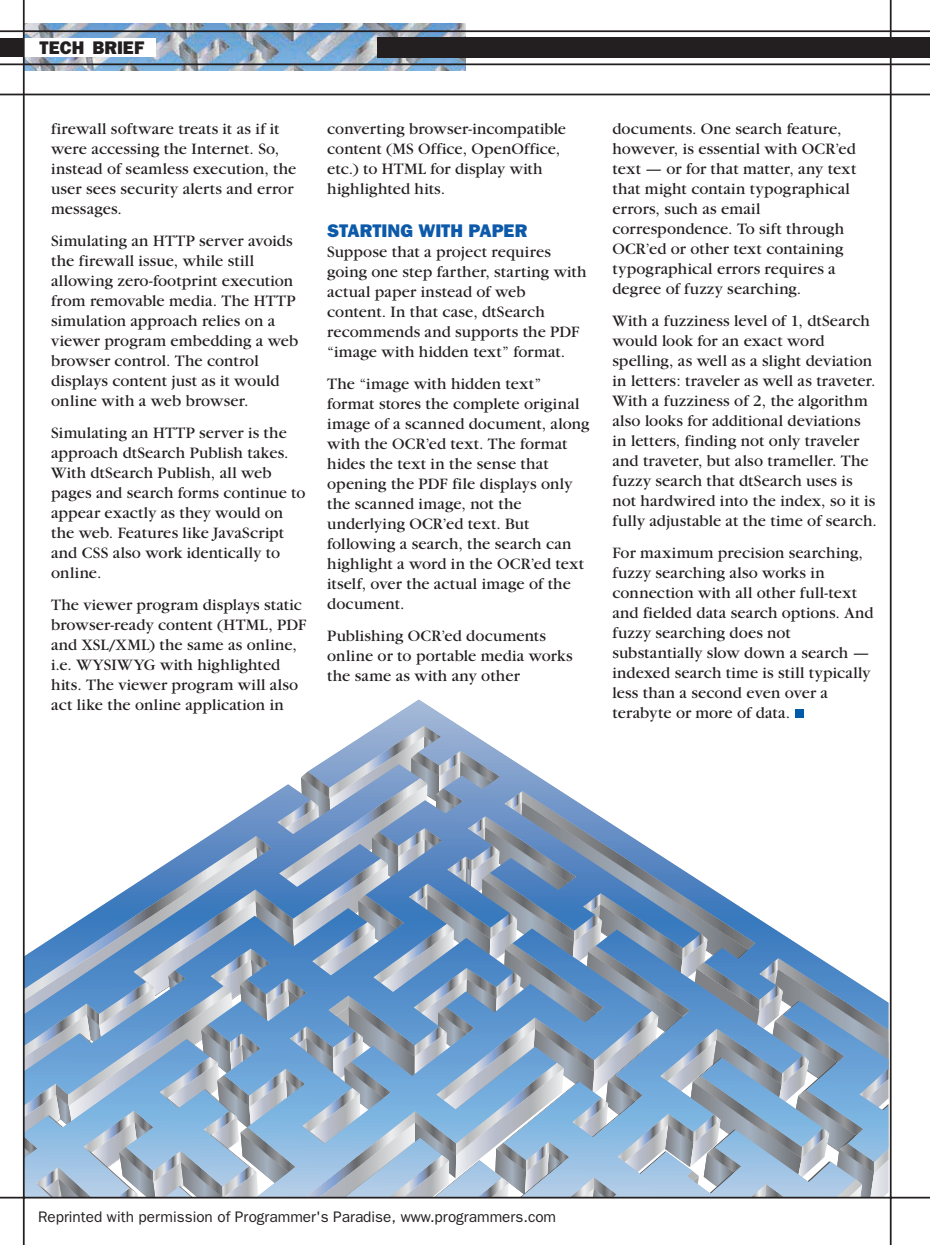
<style>
.page{position:relative;width:930px;height:1245px;background:#fff}
.page>*{position:absolute;margin:0;border:0;box-sizing:border-box;transform-origin:0 0}
.t1{font:800 18.38px "Franklin Gothic";color:#0c5aa9}
.t2{font:800 18.38px "Franklin Gothic";color:#231f20}
.t3{font:16.62px/19.9px "Garamond";letter-spacing:.01em;color:#231f20}
.t4{font:15.4px "Franklin Gothic";color:#231f20}
</style>
<div class="page">
<svg style="left:25px;top:725px;width:863px;height:471px"></svg>
<hr style="left:0;top:94px;width:929px;height:1px;background:#231f20">
<img style="left:25px;top:24px;width:440px;height:47px">
<div style="left:24px;top:38px;width:132px;height:19px;background:#fff"></div>
<hr style="left:0;top:30px;width:929px;height:2px;background:#231f20">
<hr style="left:0;top:63px;width:929px;height:2px;background:#231f20">
<div style="left:0;top:38px;width:24px;height:19px;background:#231f20"></div>
<div style="left:377px;top:37px;width:552px;height:21px;background:#231f20"></div>
<hr style="left:23px;top:0;width:2px;height:1244px;background:#231f20">
<hr style="left:0;top:1196px;width:929px;height:2px;background:#231f20">
<hr style="left:889px;top:0;width:2px;height:1244px;background:#231f20">
<div style="left:795px;top:709px;width:9px;height:8px;background:#005aaa"></div>
<p class="t2" style="left:40px;top:37px;width:106px">TECH BRIEF</p>
<p class="t3" style="left:51px;top:119px;width:247px">firewall software treats it as if it were accessing the Internet. So, instead of seamless execution, the user sees security alerts and error messages.</p>
<p class="t3" style="left:51px;top:231px;width:249px">Simulating an HTTP server avoids the firewall issue, while still allowing zero-footprint execution from removable media. The HTTP simulation approach relies on a viewer program embedding a web browser control. The control displays content just as it would online with a web browser.</p>
<p class="t3" style="left:51px;top:423px;width:256px">Simulating an HTTP server is the approach dtSearch Publish takes.<br>With dtSearch Publish, all web pages and search forms continue to appear exactly as they would on the web. Features like JavaScript and CSS also work identically to online.</p>
<p class="t3" style="left:51px;top:595px;width:257px">The viewer program displays static browser-ready content (HTML, PDF and XSL/XML) the same as online, i.e. WYSIWYG with highlighted hits. The viewer program will also act like the online application in</p>
<p class="t3" style="left:327px;top:119px;width:240px">converting browser-incompatible content (MS Office, OpenOffice, etc.) to HTML for display with highlighted hits.</p>
<p class="t1" style="left:327px;top:220px;width:202px">STARTING WITH PAPER</p>
<p class="t3" style="left:327px;top:242px;width:261px">Suppose that a project requires going one step farther, starting with actual paper instead of web content. In that case, dtSearch recommends and supports the PDF “image with hidden text” format.</p>
<p class="t3" style="left:327px;top:374px;width:264px">The “image with hidden text” format stores the complete original image of a scanned document, along with the OCR’ed text. The format hides the text in the sense that opening the PDF file displays only the scanned image, not the underlying OCR’ed text. But following a search, the search can highlight a word in the OCR’ed text itself, over the actual image of the document.</p>
<p class="t3" style="left:327px;top:626px;width:247px">Publishing OCR’ed documents online or to portable media works the same as with any other</p>
<p class="t3" style="left:612px;top:119px;width:245px">documents. One search feature, however, is essential with OCR’ed text — or for that matter, any text that might contain typographical errors, such as email correspondence. To sift through<br>OCR’ed or other text containing typographical errors requires a degree of fuzzy searching.</p>
<p class="t3" style="left:612px;top:311px;width:266px">With a fuzziness level of 1, dtSearch would look for an exact word spelling, as well as a slight deviation in letters: traveler as well as traveter.<br>With a fuzziness of 2, the algorithm also looks for additional deviations in letters, finding not only traveler and traveter, but also trameller. The fuzzy search that dtSearch uses is not hardwired into the index, so it is fully adjustable at the time of search.</p>
<p class="t3" style="left:612px;top:543px;width:262px">For maximum precision searching, fuzzy searching also works in connection with all other full-text and fielded data search options. And fuzzy searching does not substantially slow down a search — indexed search time is still typically less than a second even over a terabyte or more of data.</p>
<p class="t4" style="left:38px;top:1207px;width:519px">Reprinted with permission of Programmer's Paradise, www.programmers.com</p>
</div>
